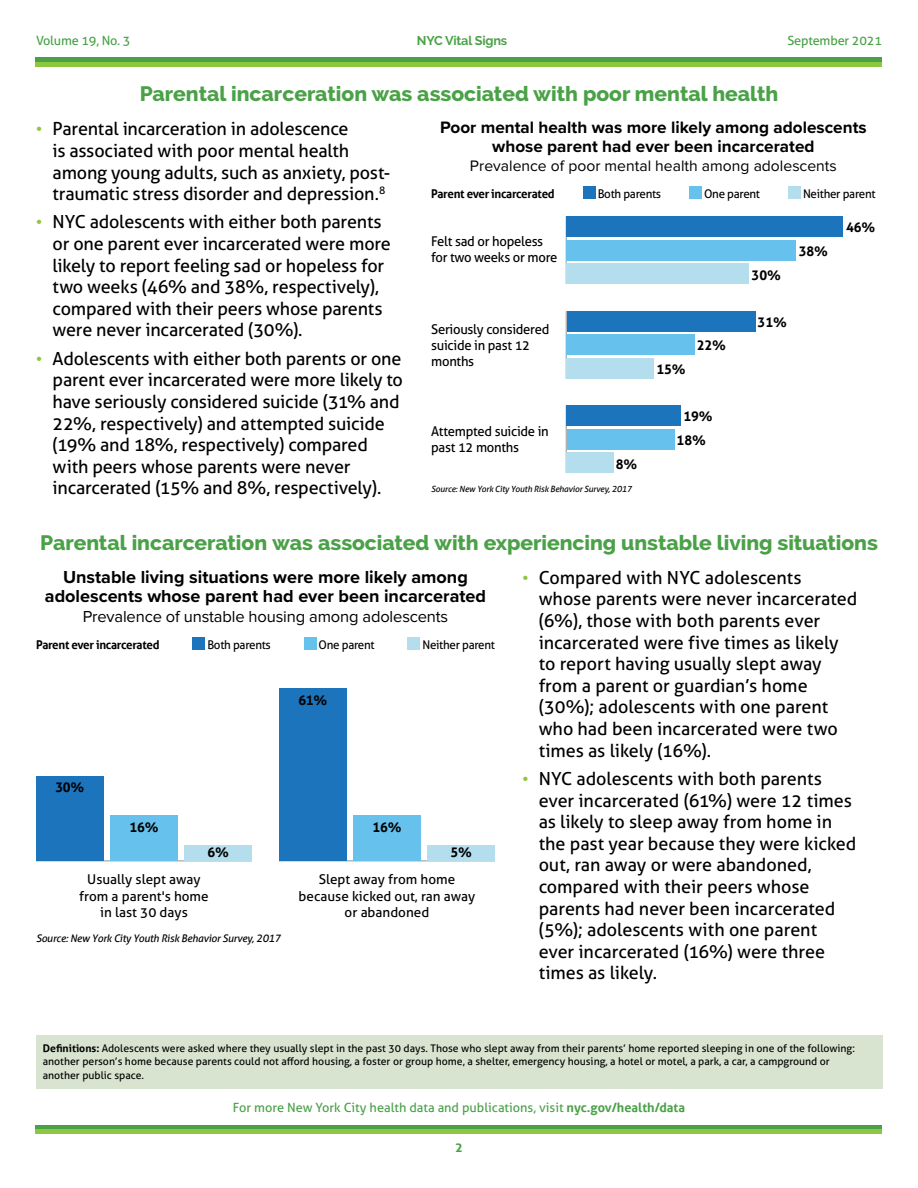
<style>
.page{position:relative;width:918px;height:1188px;background:#fff}
.page>*{position:absolute;margin:0;border:0;box-sizing:border-box;transform-origin:0 0}
.t1{font:800 21px "Raleway";color:#4aa147}
.t2{font:18px/21.6px "Aller";letter-spacing:-.01em;color:#000}
.t3{font:700 18px/19.5px "Proxima Nova";color:#000;text-align:center}
.t4{font:700 17.1px/18.6px "Proxima Nova";color:#000;text-align:center}
.t5{font:16.5px "Proxima Nova";letter-spacing:-.01em;color:#000}
.t6{font:15.75px "Proxima Nova";color:#000}
.t7{font:13.5px/16.2px "Aller";letter-spacing:-.02em;color:#000}
.t8{font:13.5px/16.2px "Aller";color:#000;text-align:center}
.t9{font:700 13.5px/23.7px "Aller";letter-spacing:-.01em;color:#000;text-align:center}
.t10{font:12.75px "Aller";color:#4aa147}
.t11{font:700 12.75px "Raleway";letter-spacing:-.015em;color:#4aa147}
.t12{font:12px "Aller";letter-spacing:-.025em;color:#000}
.t13{font:700 12px "Aller";letter-spacing:-.025em;color:#000}
.t14{font:700 12px "Aller";color:#4aa147;scale:1.07 1}
.t15{font:10.5px/13.5px "Aller";color:#000}
.t16{font:italic 10.5px "Aller";letter-spacing:-.02em;color:#000}
.t17{font:italic 8.55px "Aller";letter-spacing:-.02em;color:#000}
.s1{font-size:16.5px;color:#8dc63f}
.s2{font-weight:700}
</style>
<div class="page">
<div style="left:36px;top:1125px;width:846px;height:5px;background:#4aa147"></div>
<hr style="left:36px;top:1130px;width:846px;height:4px;background:#8dc63f">
<div style="left:36px;top:57px;width:846px;height:5px;background:#4aa147"></div>
<hr style="left:36px;top:62px;width:846px;height:4px;background:#8dc63f">
<div style="left:36px;top:1035px;width:846px;height:54px;background:#d8e4d0"></div>
<hr style="left:36px;top:861px;width:216px;height:1px;background:#939598">
<hr style="left:279px;top:861px;width:216px;height:1px;background:#939598">
<div style="left:192px;top:637px;width:13px;height:13px;background:#1c75bc"></div>
<div style="left:304px;top:637px;width:12px;height:13px;background:#67c1ed"></div>
<div style="left:407px;top:637px;width:13px;height:13px;background:#b4deed"></div>
<div style="left:36px;top:776px;width:68px;height:85px;background:#1c75bc"></div>
<div style="left:110px;top:815px;width:68px;height:46px;background:#67c1ed"></div>
<div style="left:184px;top:845px;width:68px;height:16px;background:#b4deed"></div>
<div style="left:279px;top:688px;width:67px;height:173px;background:#1c75bc"></div>
<div style="left:353px;top:815px;width:68px;height:46px;background:#67c1ed"></div>
<div style="left:428px;top:845px;width:67px;height:16px;background:#b4deed"></div>
<hr style="left:566px;top:217px;width:1px;height:67px;background:#939598">
<hr style="left:566px;top:311px;width:1px;height:68px;background:#939598">
<hr style="left:566px;top:406px;width:1px;height:67px;background:#939598">
<div style="left:583px;top:186px;width:13px;height:13px;background:#1c75bc"></div>
<div style="left:689px;top:186px;width:13px;height:13px;background:#67c1ed"></div>
<div style="left:788px;top:186px;width:13px;height:13px;background:#b4deed"></div>
<div style="left:567px;top:217px;width:276px;height:20px;background:#1c75bc"></div>
<div style="left:567px;top:240px;width:229px;height:20px;background:#67c1ed"></div>
<div style="left:567px;top:264px;width:182px;height:20px;background:#b4deed"></div>
<div style="left:567px;top:311px;width:189px;height:20px;background:#1c75bc"></div>
<div style="left:567px;top:335px;width:128px;height:20px;background:#67c1ed"></div>
<div style="left:567px;top:358px;width:87px;height:21px;background:#b4deed"></div>
<div style="left:567px;top:406px;width:114px;height:20px;background:#1c75bc"></div>
<div style="left:567px;top:429px;width:108px;height:20px;background:#67c1ed"></div>
<div style="left:567px;top:453px;width:47px;height:20px;background:#b4deed"></div>
<p class="t10" style="left:36px;top:33px;width:96px">Volume 19, No. 3</p>
<p class="t11" style="left:417px;top:33px;width:92px">NYC Vital Signs</p>
<p class="t10" style="left:787px;top:33px;width:96px">September 2021</p>
<p class="t1" style="left:140px;top:82px;width:640px">Parental incarceration was associated with poor mental health</p>
<p class="t2" style="left:53px;top:118px;width:339px;text-indent:-17px"><span class="s1">•</span> Parental incarceration in adolescence<br>is associated with poor mental health among young adults, such as anxiety, post&shy;traumatic stress disorder and depression.<sup>8</sup></p>
<p class="t2" style="left:53px;top:211px;width:340px;text-indent:-17px"><span class="s1">•</span> NYC adolescents with either both parents or one parent ever incarcerated were more likely to report feeling sad or hopeless for two weeks (46% and 38%, respectively), compared with their peers whose parents were never incarcerated (30%).</p>
<p class="t2" style="left:53px;top:348px;width:352px;text-indent:-17px"><span class="s1">•</span> Adolescents with either both parents or one parent ever incarcerated were more likely to have seriously considered suicide (31% and 22%, respectively) and attempted suicide (19% and 18%, respectively) compared with peers whose parents were never incarcerated (15% and 8%, respectively).</p>
<p class="t4" style="left:440px;top:118px;width:428px">Poor mental health was more likely among adolescents whose parent had ever been incarcerated</p>
<p class="t6" style="left:470px;top:158px;width:368px">Prevalence of poor mental health among adolescents</p>
<p class="t13" style="left:431px;top:186px;width:125px">Parent ever incarcerated</p>
<p class="t12" style="left:598px;top:186px;width:65px">Both parents</p>
<p class="t12" style="left:704px;top:186px;width:58px">One parent</p>
<p class="t12" style="left:803px;top:186px;width:74px">Neither parent</p>
<p class="t7" style="left:431px;top:233px;width:128px;line-height:15.8px">Felt sad or hopeless for two weeks or more</p>
<p class="t9" style="left:846px;top:216px;width:31px">46%</p>
<p class="t9" style="left:799px;top:239px;width:31px">38%</p>
<p class="t7" style="left:431px;top:321px;width:120px">Seriously considered suicide in past 12 months</p>
<p class="t7" style="left:431px;top:423px;width:119px">Attempted suicide in past 12 months</p>
<p class="t9" style="left:616px;top:452px;width:23px">8%</p>
<p class="t17" style="left:431px;top:484px;width:202px">Source: New York City Youth Risk Behavior Survey, 2017</p>
<p class="t9" style="left:656px;top:357px;width:31px">15%</p>
<p class="t9" style="left:697px;top:334px;width:31px">22%</p>
<p class="t9" style="left:677px;top:405px;width:37px">19%<br>18%</p>
<p class="t9" style="left:752px;top:263px;width:31px">30%</p>
<p class="t9" style="left:758px;top:310px;width:31px">31%</p>
<p class="t1" style="left:40px;top:531px;width:839px">Parental incarceration was associated with experiencing unstable living situations</p>
<p class="t3" style="left:45px;top:566px;width:443px">Unstable living situations were more likely among adolescents whose parent had ever been incarcerated</p>
<p class="t5" style="left:83px;top:609px;width:367px">Prevalence of unstable housing among adolescents</p>
<p class="t13" style="left:36px;top:637px;width:125px">Parent ever incarcerated</p>
<p class="t12" style="left:207px;top:637px;width:65px">Both parents</p>
<p class="t12" style="left:319px;top:637px;width:58px">One parent</p>
<p class="t12" style="left:422px;top:637px;width:74px">Neither parent</p>
<p class="t9" style="left:55px;top:776px;width:30px">30%</p>
<p class="t9" style="left:130px;top:815px;width:30px">16%</p>
<p class="t9" style="left:208px;top:841px;width:23px">6%</p>
<p class="t9" style="left:298px;top:688px;width:30px">61%</p>
<p class="t9" style="left:373px;top:815px;width:30px">16%</p>
<p class="t9" style="left:451px;top:841px;width:23px">5%</p>
<p class="t8" style="left:79px;top:871px;width:131px">Usually slept away from a parent's home in last 30 days</p>
<p class="t8" style="left:299px;top:871px;width:178px">Slept away from home because kicked out, ran away or abandoned</p>
<p class="t16" style="left:36px;top:932px;width:246px">Source: New York City Youth Risk Behavior Survey, 2017</p>
<p class="t2" style="left:539px;top:567px;width:320px;text-indent:-17px"><span class="s1">•</span> Compared with NYC adolescents whose parents were never incarcerated (6%), those with both parents ever incarcerated were five times as likely to report having usually slept away from a parent or guardian’s home (30%); adolescents with one parent who had been incarcerated were two times as likely (16%).</p>
<p class="t2" style="left:539px;top:768px;width:319px;text-indent:-17px"><span class="s1">•</span> NYC adolescents with both parents ever incarcerated (61%) were 12 times as likely to sleep away from home in the past year because they were kicked out, ran away or were abandoned, compared with their peers whose parents had never been incarcerated (5%); adolescents with one parent ever incarcerated (16%) were three times as likely.</p>
<p class="t15" style="left:43px;top:1041px;width:814px"><span class="s2">Definitions:</span> Adolescents were asked where they usually slept in the past 30 days. Those who slept away from their parents’ home reported sleeping in one of the following: another person’s home because parents could not afford housing, a foster or group home, a shelter, emergency housing, a hotel or motel, a park, a car, a campground or another public space.</p>
<p class="t10" style="left:233px;top:1099px;width:454px">For more New York City health data and publications, visit <span class="s2">nyc.gov/health/data</span></p>
<p class="t14" style="left:455px;top:1140px;width:9px">2</p>
</div>
